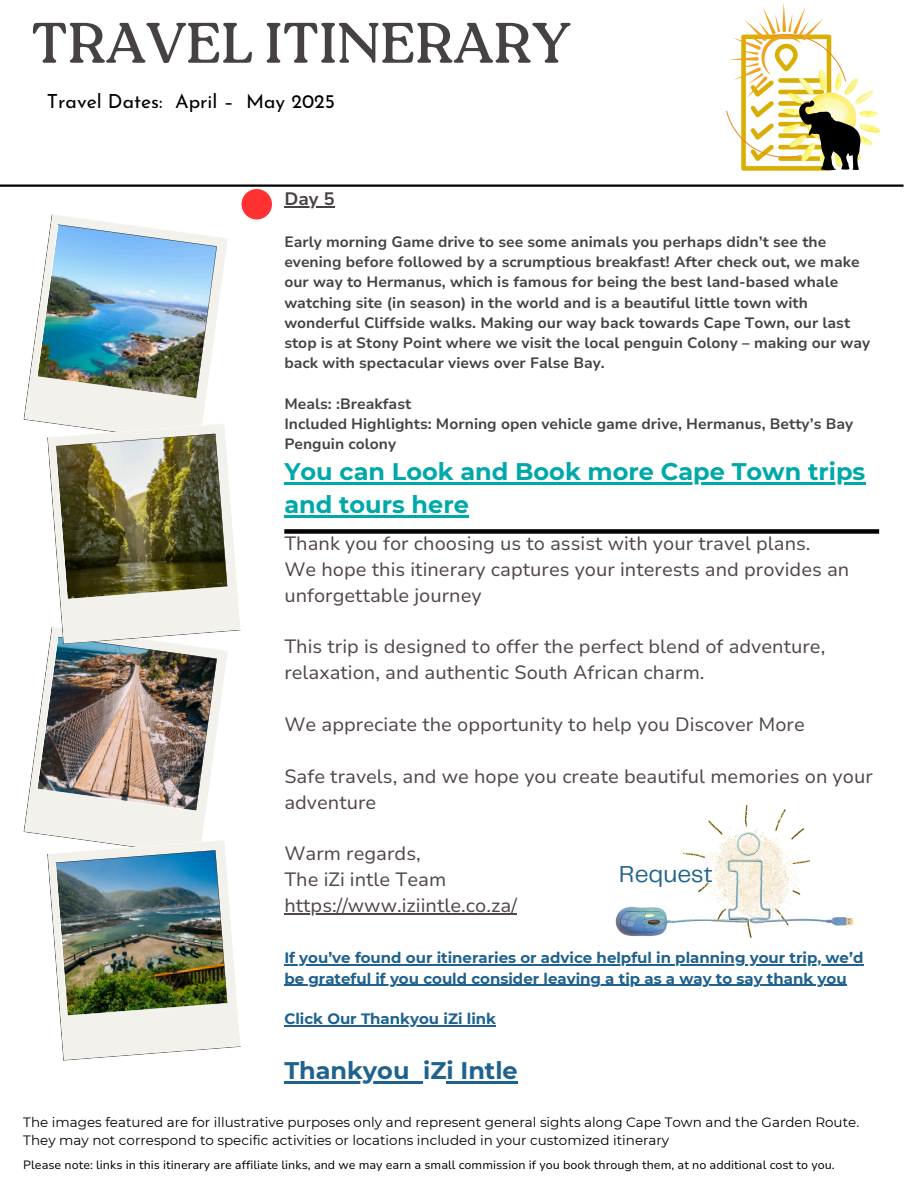
<style>
.page{position:relative;width:918px;height:1188px;background:#fff}
.page>*{position:absolute;margin:0;border:0;box-sizing:border-box;transform-origin:0 0}
.t1{font:57px "Roca One";color:#474242}
.t2{font:700 24px/32.7px "Montserrat";color:#00a8a8}
.t3{font:700 24px "Montserrat";color:#1f628e}
.t4{font:24px "Telegraf";color:#1f628e}
.t5{font:19.5px "Josefin Sans";color:#000}
.t6{font:19.2px/25.8px "Nunito Sans 10 pt";color:#504746}
.t7{font:700 18px "Nunito Sans 10 pt";color:#474242}
.t8{font:700 15px/20.2px "Nunito Sans 10 pt";color:#474242}
.t9{font:700 15px "Montserrat";color:#1f628e}
.t10{font:13.5px/18px "Montserrat";color:#000}
.t11{font:12px "Nunito Sans 10 pt";color:#000}
</style>
<div class="page">
<div style="left:242px;top:189px;width:30px;height:30px;background:#ff3131;border-radius:50%"></div>
<hr style="left:0;top:184px;width:904px;height:3px;background:#000">
<svg style="left:23px;top:323px;width:14px;height:99px"></svg>
<img style="left:37px;top:214px;width:191px;height:209px">
<svg style="left:23px;top:735px;width:14px;height:99px"></svg>
<img style="left:37px;top:644px;width:191px;height:196px">
<img style="left:47px;top:423px;width:194px;height:221px">
<img style="left:47px;top:840px;width:194px;height:221px">
<div style="left:284px;top:529px;width:595px;height:5px;background:#000"></div>
<hr style="left:284px;top:206px;width:51px;height:1px;background:#474242">
<hr style="left:284px;top:913px;width:233px;height:1px;background:#504746">
<hr style="left:284px;top:483px;width:581px;height:2px;background:#00a8a8">
<hr style="left:284px;top:515px;width:185px;height:2px;background:#00a8a8">
<hr style="left:284px;top:1081px;width:126px;height:2px;background:#1f628e">
<svg style="left:410px;top:1081px;width:13px;height:2px"></svg>
<hr style="left:446px;top:1081px;width:72px;height:2px;background:#1f628e">
<hr style="left:284px;top:965px;width:579px;height:1px;background:#1f628e">
<hr style="left:284px;top:985px;width:563px;height:1px;background:#1f628e">
<hr style="left:284px;top:1025px;width:212px;height:1px;background:#1f628e">
<img style="left:861px;top:90px;width:18px;height:56px">
<svg style="left:726px;top:3px;width:135px;height:168px"></svg>
<img style="left:708px;top:806px;width:78px;height:15px">
<img style="left:615px;top:821px;width:239px;height:117px">
<p class="t1" style="left:31px;top:10px;width:541px">TRAVEL ITINERARY</p>
<p class="t5" style="left:47px;top:94px;width:290px">Travel Dates: April – May 2025</p>
<p class="t7" style="left:284px;top:187px;width:52px">Day 5</p>
<p class="t8" style="left:284px;top:232px;width:588px">Early morning Game drive to see some animals you perhaps didn’t see the evening before followed by a scrumptious breakfast! After check out, we make our way to Hermanus, which is famous for being the best land-based whale watching site (in season) in the world and is a beautiful little town with wonderful Cliffside walks. Making our way back towards Cape Town, our last stop is at Stony Point where we visit the local penguin Colony – making our way back with spectacular views over False Bay.</p>
<p class="t8" style="left:284px;top:394px;width:570px">Meals: :Breakfast<br>Included Highlights: Morning open vehicle game drive, Hermanus, Betty’s Bay<br>Penguin colony</p>
<p class="t2" style="left:284px;top:455px;width:583px">You can Look and Book more Cape Town trips and tours here</p>
<p class="t6" style="left:284px;top:531px;width:567px">Thank you for choosing us to assist with your travel plans.<br>We hope this itinerary captures your interests and provides an unforgettable journey</p>
<p class="t6" style="left:284px;top:634px;width:543px">This trip is designed to offer the perfect blend of adventure, relaxation, and authentic South African charm.</p>
<h4 class="t6" style="left:284px;top:712px;width:522px">We appreciate the opportunity to help you Discover More</h4>
<h6 class="t6" style="left:284px;top:763px;width:590px">Safe travels, and we hope you create beautiful memories on your adventure</h6>
<h6 class="t6" style="left:284px;top:841px;width:163px">Warm regards,<br>The iZi intle Team</h6>
<h2 class="t6" style="left:284px;top:893px;width:234px">https://www.iziintle.co.za/</h2>
<p class="t4" style="left:619px;top:864px;width:95px">Request</p>
<h5 class="t9" style="left:284px;top:949px;width:581px">If you’ve found our itineraries or advice helpful in planning your trip, we’d</h5>
<h5 class="t9" style="left:284px;top:969px;width:564px">be grateful if you could consider leaving a tip as a way to say thank you</h5>
<h5 class="t9" style="left:284px;top:1010px;width:213px">Click Our Thankyou iZi link</h5>
<h5 class="t3" style="left:284px;top:1055px;width:235px">Thankyou iZi Intle</h5>
<h5 class="t10" style="left:23px;top:1113px;width:837px">The images featured are for illustrative purposes only and represent general sights along Cape Town and the Garden Route.<br>They may not correspond to specific activities or locations included in your customized itinerary</h5>
<p class="t11" style="left:23px;top:1157px;width:813px">Please note: links in this itinerary are affiliate links, and we may earn a small commission if you book through them, at no additional cost to you.</p>
</div>
